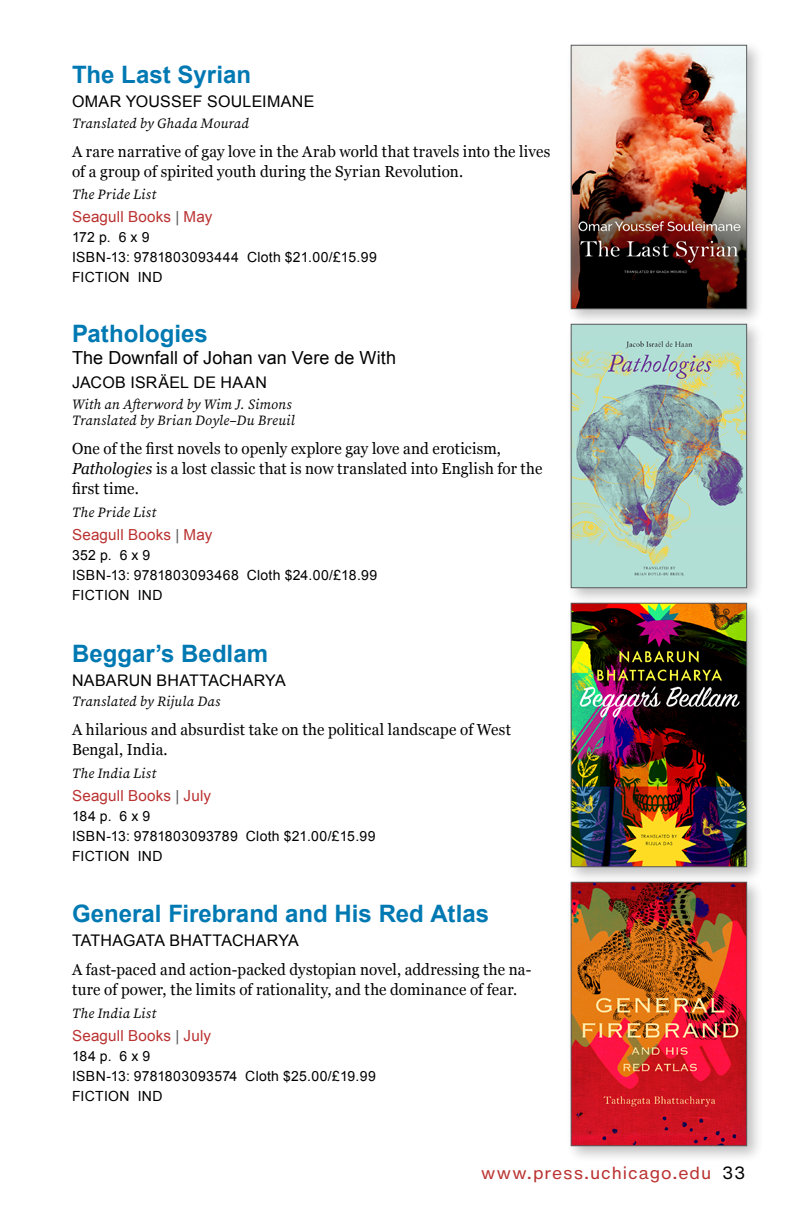
<style>
.page{position:relative;width:792px;height:1224px;background:#fff}
.page>*{position:absolute;margin:0;border:0;box-sizing:border-box;transform-origin:0 0}
.t1{font:700 24px "Arial";color:#0079b3}
.t2{font:18px "Arial";letter-spacing:.005em;color:#000}
.t3{font:16px/20px "Georgia";letter-spacing:.015em;color:#000;scale:.95 1}
.t4{font:16px "Arial";letter-spacing:.015em;color:#000}
.t5{font:16px "Helvetica Now Micro";letter-spacing:.02em;color:#ba3231}
.t6{font:16px "Arial";letter-spacing:-.005em;color:#000}
.t7{font:15.2px "Arial";letter-spacing:.01em;color:#ba3231}
.t8{font:14px/20px "Arial";letter-spacing:.025em;color:#000}
.t9{font:italic 14px/16px "Source Serif Pro";letter-spacing:.015em;color:#000}
.s1{color:#58595b}
.s2{font-style:italic}
.s3{color:#000}
</style>
<div class="page">
<div style="left:565px;top:39px;width:199px;height:287px;background:#000;opacity:.25"></div>
<img style="left:573px;top:47px;width:172px;height:260px">
<div style="left:571px;top:45px;width:176px;height:264px;border:1px solid #58595b"></div>
<div style="left:565px;top:318px;width:199px;height:287px;background:#000;opacity:.25"></div>
<img style="left:573px;top:326px;width:172px;height:260px">
<div style="left:571px;top:324px;width:176px;height:264px;border:1px solid #58595b"></div>
<div style="left:565px;top:597px;width:199px;height:287px;background:#000;opacity:.25"></div>
<img style="left:573px;top:605px;width:172px;height:260px">
<div style="left:571px;top:603px;width:176px;height:264px;border:1px solid #58595b"></div>
<div style="left:565px;top:876px;width:199px;height:287px;background:#000;opacity:.25"></div>
<img style="left:573px;top:884px;width:172px;height:260px">
<div style="left:571px;top:882px;width:176px;height:264px;border:1px solid #58595b"></div>
<h1 class="t1" style="left:72px;top:59px;width:181px">The Last Syrian</h1>
<p class="t4" style="left:72px;top:91px;width:244px">OMAR YOUSSEF SOULEIMANE</p>
<p class="t9" style="left:72px;top:115px;width:178px">Translated by Ghada Mourad</p>
<p class="t3" style="left:72px;top:141px;width:505px">A rare narrative of gay love in the Arab world that travels into the lives of a group of spirited youth during the Syrian Revolution.</p>
<p class="t9" style="left:72px;top:187px;width:85px">The Pride List</p>
<p class="t7" style="left:72px;top:207px;width:142px">Seagull Books <span class="s1">|</span> May</p>
<p class="t8" style="left:72px;top:228px;width:306px">172 p. 6 x 9<br>ISBN-13: 9781803093444 Cloth $21.00/£15.99<br>FICTION IND</p>
<h1 class="t1" style="left:72px;top:318px;width:137px">Pathologies</h1>
<p class="t2" style="left:72px;top:346px;width:326px">The Downfall of Johan van Vere de With</p>
<p class="t4" style="left:72px;top:372px;width:196px">JACOB ISRÄEL DE HAAN</p>
<p class="t9" style="left:72px;top:396px;width:224px">With an Afterword by Wim J. Simons<br>Translated by Brian Doyle–Du Breuil</p>
<p class="t3" style="left:72px;top:438px;width:497px">One of the first novels to openly explore gay love and eroticism,<br><span class="s2">Pathologies</span> is a lost classic that is now translated into English for the first time.</p>
<p class="t9" style="left:72px;top:504px;width:85px">The Pride List</p>
<p class="t7" style="left:72px;top:524px;width:142px">Seagull Books <span class="s1">|</span> May</p>
<p class="t8" style="left:72px;top:545px;width:307px">352 p. 6 x 9<br>ISBN-13: 9781803093468 Cloth $24.00/£18.99<br>FICTION IND</p>
<h1 class="t1" style="left:72px;top:637px;width:198px">Beggar’s Bedlam</h1>
<p class="t4" style="left:72px;top:670px;width:215px">NABARUN BHATTACHARYA</p>
<p class="t9" style="left:72px;top:694px;width:150px">Translated by Rijula Das</p>
<p class="t3" style="left:72px;top:719px;width:464px">A hilarious and absurdist take on the political landscape of West<br>Bengal, India.</p>
<p class="t9" style="left:72px;top:765px;width:85px">The India List</p>
<p class="t7" style="left:72px;top:786px;width:141px">Seagull Books <span class="s1">|</span> July</p>
<p class="t8" style="left:72px;top:806px;width:305px">184 p. 6 x 9<br>ISBN-13: 9781803093789 Cloth $21.00/£15.99<br>FICTION IND</p>
<h1 class="t1" style="left:72px;top:898px;width:419px">General Firebrand and His Red Atlas</h1>
<p class="t6" style="left:72px;top:930px;width:228px">TATHAGATA BHATTACHARYA</p>
<p class="t3" style="left:72px;top:959px;width:485px">A fast-paced and action-packed dystopian novel, addressing the na&shy;ture of power, the limits of rationality, and the dominance of fear.</p>
<p class="t9" style="left:72px;top:1005px;width:85px">The India List</p>
<p class="t7" style="left:72px;top:1025px;width:141px">Seagull Books <span class="s1">|</span> July</p>
<p class="t8" style="left:72px;top:1046px;width:305px">184 p. 6 x 9<br>ISBN-13: 9781803093574 Cloth $25.00/£19.99<br>FICTION IND</p>
<p class="t5" style="left:481px;top:1161px;width:267px">www.press.uchicago.edu <span class="s3">33</span></p>
</div>
